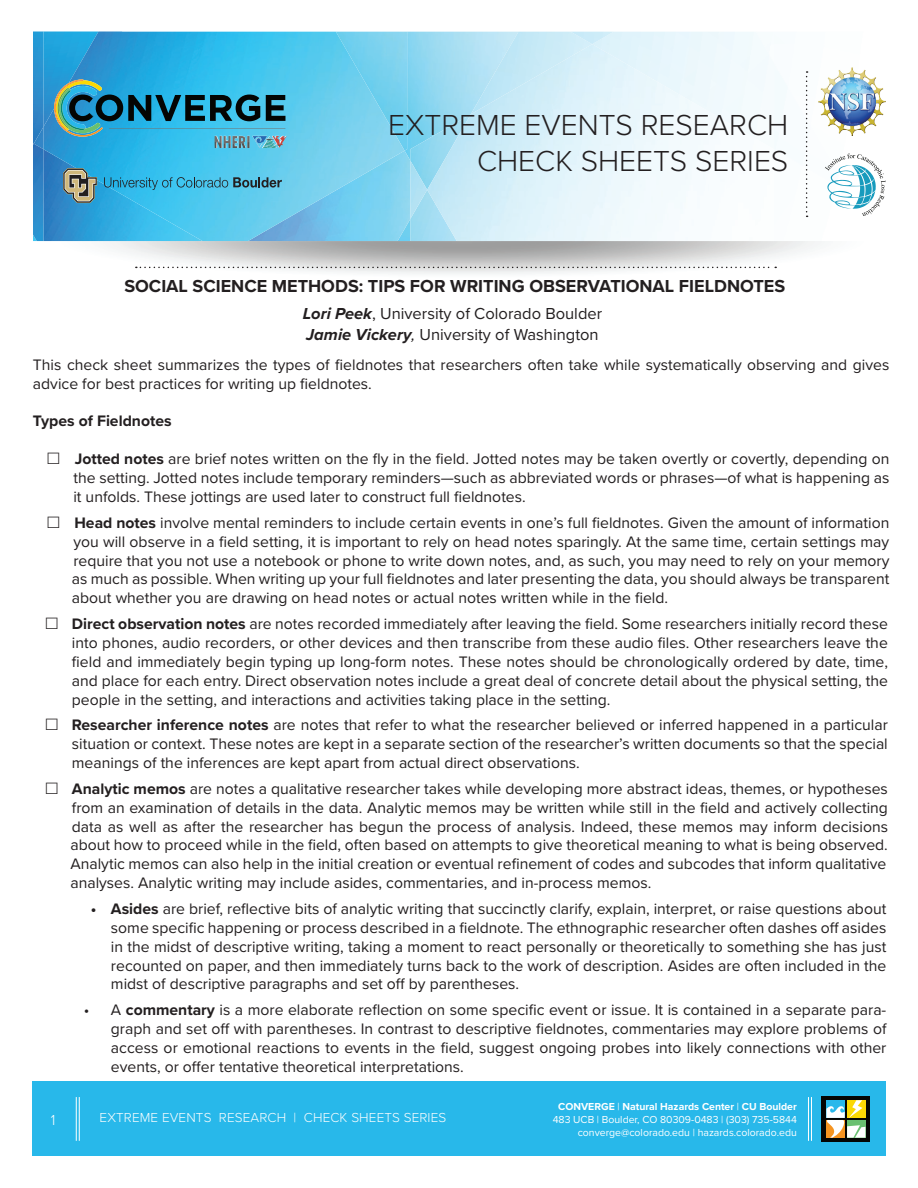
<style>
.page{position:relative;width:918px;height:1188px;background:#fff}
.page>*{position:absolute;margin:0;border:0;box-sizing:border-box;transform-origin:0 0}
.t1{font:300 30px/36px "Proxima Nova";color:#231f20;text-align:right}
.t2{font:700 18px "Proxima Nova";color:#231f20}
.t3{font:16.5px/21.6px "Proxima Nova";color:#231f20}
.t4{font:15.75px/18.9px "Proxima Nova";color:#231f20;text-align:justify}
.t5{font:700 15.75px "Proxima Nova";color:#231f20}
.t6{font:300 15px "Proxima Nova";color:#fff}
.t7{font:300 13.5px "Proxima Nova";letter-spacing:.01em;color:#fff}
.t8{font:10.5px/12.6px "Proxima Nova";color:#fff;text-align:right}
.s1{font-weight:700;font-style:italic}
.s2{font-style:italic}
.s3{font-weight:700}
</style>
<div class="page">
<div style="left:32px;top:1082px;width:854px;height:74px;background:#28b8ea"></div>
<hr style="left:79px;top:1097px;width:1px;height:44px;background:#fff">
<hr style="left:76px;top:1097px;width:1px;height:44px;background:#fff">
<div style="left:822px;top:1096px;width:48px;height:46px;background:#040503"></div>
<svg style="left:826px;top:1100px;width:39px;height:38px"></svg>
<hr style="left:811px;top:1097px;width:1px;height:44px;background:#fff">
<hr style="left:808px;top:1097px;width:1px;height:44px;background:#fff">
<img style="left:37px;top:241px;width:785px;height:33px">
<img style="left:33px;top:32px;width:303px;height:209px">
<img style="left:34px;top:127px;width:9px;height:22px">
<img style="left:407px;top:32px;width:64px;height:119px">
<img style="left:471px;top:32px;width:100px;height:12px">
<img style="left:248px;top:151px;width:162px;height:90px">
<img style="left:571px;top:32px;width:43px;height:12px">
<img style="left:410px;top:114px;width:17px;height:47px">
<img style="left:410px;top:219px;width:17px;height:22px">
<img style="left:427px;top:44px;width:347px;height:197px">
<img style="left:410px;top:161px;width:17px;height:58px">
<svg style="left:33px;top:235px;width:4px;height:6px"></svg>
<img style="left:336px;top:32px;width:71px;height:119px">
<img style="left:43px;top:32px;width:56px;height:95px">
<svg style="left:136px;top:267px;width:640px;height:1px"></svg>
<svg style="left:825px;top:154px;width:61px;height:62px"></svg>
<img style="left:818px;top:68px;width:68px;height:67px">
<svg style="left:806px;top:71px;width:2px;height:146px"></svg>
<img style="left:252px;top:136px;width:35px;height:12px">
<svg style="left:54px;top:79px;width:231px;height:58px;background:#3190ac"></svg>
<svg style="left:104px;top:177px;width:178px;height:13px;background:#3c9ebf"></svg>
<svg style="left:63px;top:168px;width:34px;height:35px"></svg>
<h1 class="t1" style="left:388px;top:105px;width:402px">EXTREME EVENTS RESEARCH<br>CHECK SHEETS SERIES</h1>
<p class="t2" style="left:124px;top:273px;width:662px">SOCIAL SCIENCE METHODS: TIPS FOR WRITING OBSERVATIONAL FIELDNOTES</p>
<p class="t3" style="left:303px;top:301px;width:301px"><span class="s1">Lori Peek</span>, University of Colorado Boulder<br><span class="s1">Jamie Vickery</span><span class="s2">,</span> University of Washington</p>
<p class="t4" style="left:33px;top:354px;width:858px">This check sheet summarizes the types of fieldnotes that researchers often take while systematically observing and gives advice for best practices for writing up fieldnotes.</p>
<p class="t5" style="left:33px;top:409px;width:140px">Types of Fieldnotes</p>
<p class="t4" style="left:73px;top:449px;width:818px"><span class="s3">Jotted notes</span> are brief notes written on the fly in the field. Jotted notes may be taken overtly or covertly, depending on the setting. Jotted notes include temporary reminders—such as abbreviated words or phrases—of what is happening as it unfolds. These jottings are used later to construct full fieldnotes.</p>
<p class="t4" style="left:72px;top:512px;width:819px"><span class="s3">Head notes</span> involve mental reminders to include certain events in one’s full fieldnotes. Given the amount of information you will observe in a field setting, it is important to rely on head notes sparingly. At the same time, certain settings may require that you not use a notebook or phone to write down notes, and, as such, you may need to rely on your memory as much as possible. When writing up your full fieldnotes and later presenting the data, you should always be transparent about whether you are drawing on head notes or actual notes written while in the field.</p>
<p class="t4" style="left:72px;top:614px;width:818px"><span class="s3">Direct observation notes</span> are notes recorded immediately after leaving the field. Some researchers initially record these into phones, audio recorders, or other devices and then transcribe from these audio files. Other researchers leave the field and immediately begin typing up long-form notes. These notes should be chronologically ordered by date, time, and place for each entry. Direct observation notes include a great deal of concrete detail about the physical setting, the people in the setting, and interactions and activities taking place in the setting.</p>
<p class="t4" style="left:72px;top:715px;width:818px"><span class="s3">Researcher inference notes</span> are notes that refer to what the researcher believed or inferred happened in a particular situation or context. These notes are kept in a separate section of the researcher’s written documents so that the special meanings of the inferences are kept apart from actual direct observations.</p>
<p class="t4" style="left:70px;top:778px;width:819px"><span class="s3">Analytic memos</span> are notes a qualitative researcher takes while developing more abstract ideas, themes, or hypotheses from an examination of details in the data. Analytic memos may be written while still in the field and actively collecting data as well as after the researcher has begun the process of analysis. Indeed, these memos may inform decisions about how to proceed while in the field, often based on attempts to give theoretical meaning to what is being observed.<br>Analytic memos can also help in the initial creation or eventual refinement of codes and subcodes that inform qualitative analyses. Analytic writing may include asides, commentaries, and in-process memos.</p>
<p class="t4" style="left:111px;top:898px;width:777px;text-indent:-20px"><span class="s3">• Asides</span> are brief, reflective bits of analytic writing that succinctly clarify, explain, interpret, or raise questions about some specific happening or process described in a fieldnote. The ethnographic researcher often dashes off asides in the midst of descriptive writing, taking a moment to react personally or theoretically to something she has just recounted on paper, and then immediately turns back to the work of description. Asides are often included in the midst of descriptive paragraphs and set off by parentheses.</p>
<p class="t4" style="left:111px;top:1000px;width:777px;text-indent:-27px">• A <span class="s3">commentary</span> is a more elaborate reflection on some specific event or issue. It is contained in a separate para&shy;graph and set off with parentheses. In contrast to descriptive fieldnotes, commentaries may explore problems of access or emotional reactions to events in the field, suggest ongoing probes into likely connections with other events, or offer tentative theoretical interpretations.</p>
<p class="t6" style="left:51px;top:1109px;width:6px">1</p>
<p class="t8" style="left:553px;top:1100px;width:246px"><span class="s3">CONVERGE</span> | <span class="s3">Natural Hazards Center</span> | <span class="s3">CU Boulder<br></span>483 UCB | Boulder, CO 80309-0483 | (303) 735-5844 converge@colorado.edu | hazards.colorado.edu</p>
<p class="t7" style="left:100px;top:1107px;width:348px">EXTREME EVENTS RESEARCH | CHECK SHEETS SERIES</p>
</div>
